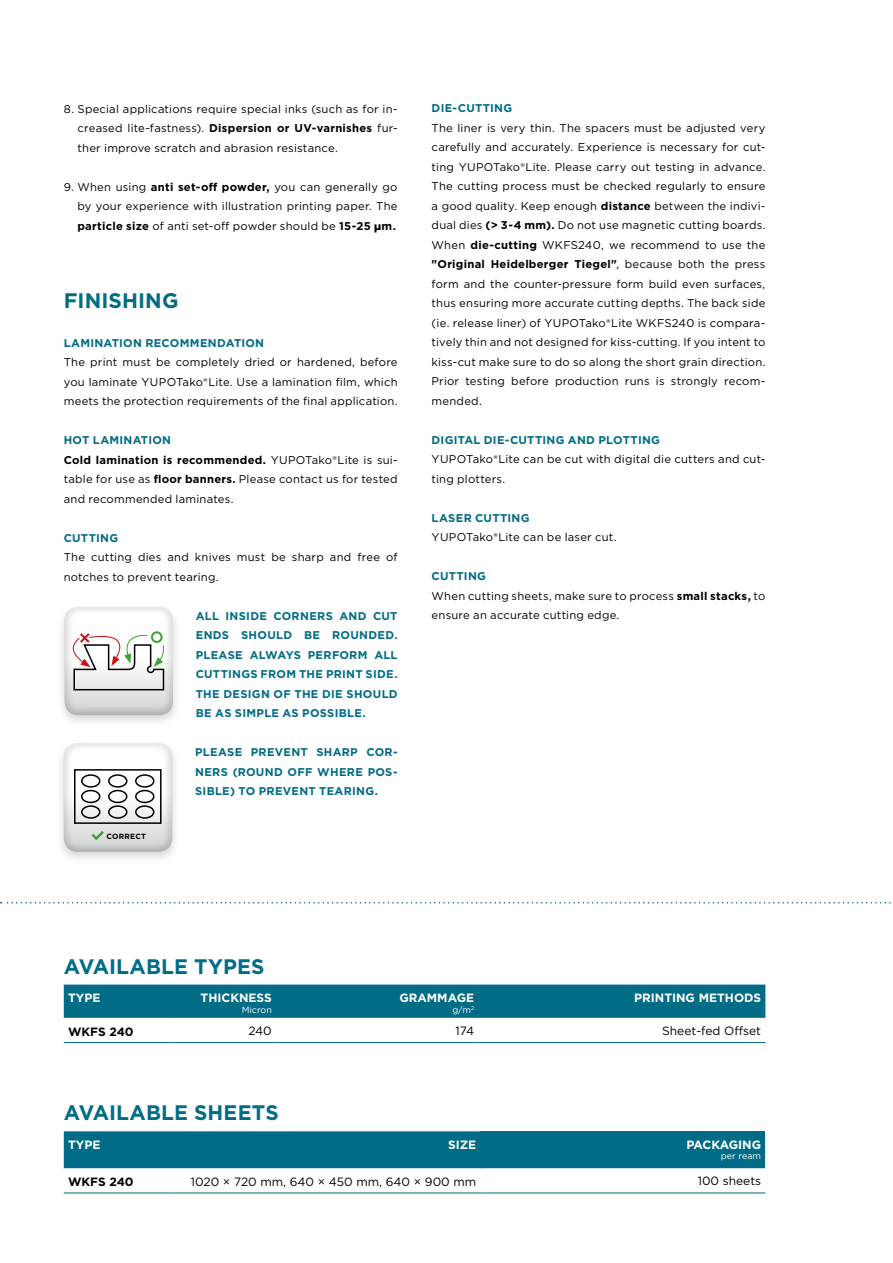
<style>
.page{position:relative;width:893px;height:1263px;background:#fff}
.page>*{position:absolute;margin:0;border:0;box-sizing:border-box;transform-origin:0 0}
.t1{font:700 21px "Gotham";letter-spacing:.005em;color:#006c86}
.t2{font:12px "Gotham";color:#000}
.t3{font:700 12px "Gotham";color:#fff}
.t4{font:700 12px "Gotham";color:#000}
.t5{font:11.25px/19.5px "Gotham";letter-spacing:.02em;color:#000;text-align:justify}
.t6{font:700 11.25px/19.5px "Gotham";letter-spacing:.025em;color:#006c86;text-align:justify}
.t7{font:9px "Gotham";color:#fff}
.t8{font:700 7.5px "Gotham";letter-spacing:.035em;color:#000}
.s1{font-weight:700}
.s2{font-family:"Gill Sans";font-weight:700}
.s3{font-weight:700;color:#006c86}
.s4{font-family:"Myriad Pro"}
</style>
<div class="page">
<div style="left:56px;top:739px;width:124px;height:125px;background:#000;opacity:.15"></div>
<div style="left:53px;top:734px;width:129px;height:120px;background:#000;opacity:.5"></div>
<svg style="left:73px;top:768px;width:89px;height:74px"></svg>
<div style="left:57px;top:603px;width:124px;height:124px;background:#000;opacity:.15"></div>
<div style="left:54px;top:598px;width:129px;height:119px;background:#000;opacity:.5"></div>
<svg style="left:63px;top:629px;width:102px;height:62px"></svg>
<div style="left:64px;top:984px;width:701px;height:34px;background:#006c86"></div>
<hr style="left:64px;top:1042px;width:107px;height:1px;background:#006c86">
<hr style="left:171px;top:1042px;width:105px;height:1px;background:#006c86">
<hr style="left:276px;top:1042px;width:202px;height:1px;background:#006c86">
<hr style="left:478px;top:1042px;width:287px;height:1px;background:#006c86">
<div style="left:64px;top:1131px;width:416px;height:37px;background:#006c86"></div>
<div style="left:480px;top:1131px;width:285px;height:38px;background:#006c86"></div>
<hr style="left:480px;top:1168px;width:285px;height:2px;background:#fff">
<hr style="left:64px;top:1192px;width:107px;height:1px;background:#006c86">
<hr style="left:171px;top:1192px;width:309px;height:1px;background:#006c86">
<hr style="left:480px;top:1192px;width:285px;height:1px;background:#006c86">
<svg style="left:1px;top:902px;width:890px;height:1px"></svg>
<p class="t5" style="left:78px;top:99px;width:322px;text-indent:-14px">8. Special applications require special inks (such as for in&shy;creased lite-fastness). <span class="s1">Dispersion or UV-varnishes</span> fur&shy;ther improve scratch and abrasion resistance.</p>
<p class="t5" style="left:77px;top:177px;width:322px;text-indent:-14px">9. When using <span class="s1">anti set-off powder,</span> you can generally go by your experience with illustration printing paper. The <span class="s1">particle size</span> of anti set-off powder should be <span class="s1">15-25</span> <span class="s2">µ</span><span class="s1">m.</span></p>
<h1 class="t1" style="left:64px;top:286px;width:116px">FINISHING</h1>
<p class="t6" style="left:64px;top:333px;width:202px">LAMINATION RECOMMENDATION</p>
<p class="t5" style="left:64px;top:352px;width:335px">The print must be completely dried or hardened, before you laminate YUPOTako®Lite. Use a lamination film, which meets the protection requirements of the final application.</p>
<p class="t5" style="left:64px;top:430px;width:335px;text-align:left"><span class="s3">HOT LAMINATION<br></span><span class="s1">Cold lamination is recommended.</span> YUPOTako®Lite is sui&shy;table for use as <span class="s1">floor banners.</span> Please contact us for tested and recommended laminates.</p>
<p class="t6" style="left:64px;top:528px;width:56px">CUTTING</p>
<p class="t5" style="left:64px;top:547px;width:335px">The cutting dies and knives must be sharp and free of notches to prevent tearing.</p>
<p class="t6" style="left:196px;top:606px;width:203px">ALL INSIDE CORNERS AND CUT ENDS SHOULD BE ROUNDED.<br>PLEASE ALWAYS PERFORM ALL CUTTINGS FROM THE PRINT SIDE.<br>THE DESIGN OF THE DIE SHOULD BE AS SIMPLE AS POSSIBLE.</p>
<p class="t6" style="left:195px;top:742px;width:204px">PLEASE PREVENT SHARP COR-NERS (ROUND OFF WHERE POS-SIBLE) TO PREVENT TEARING.</p>
<p class="t8" style="left:107px;top:831px;width:41px">CORRECT</p>
<p class="t6" style="left:432px;top:99px;width:82px">DIE-CUTTING</p>
<p class="t5" style="left:432px;top:118px;width:335px">The liner is very thin. The spacers must be adjusted very carefully and accurately. Experience is necessary for cut&shy;ting YUPOTako®Lite. Please carry out testing in advance.<br>The cutting process must be checked regularly to ensure a good quality. Keep enough <span class="s1">distance</span> between the indivi&shy;dual dies <span class="s1">(&gt; 3-4 mm).</span> Do not use magnetic cutting boards.<br>When <span class="s1">die-cutting</span> WKFS240, we recommend to use the <span class="s1">"Original Heidelberger Tiegel"</span><span class="s4">,</span> because both the press form and the counter-pressure form build even surfaces, thus ensuring more accurate cutting depths. The back side (ie. release liner) of YUPOTako®Lite WKFS240 is compara&shy;tively thin and not designed for kiss-cutting. If you intent to kiss-cut make sure to do so along the short grain direction.<br>Prior testing before production runs is strongly recom&shy;mended.</p>
<p class="t6" style="left:432px;top:430px;width:230px">DIGITAL DIE-CUTTING AND PLOTTING</p>
<p class="t5" style="left:432px;top:449px;width:335px">YUPOTako®Lite can be cut with digital die cutters and cut&shy;ting plotters.</p>
<p class="t6" style="left:432px;top:508px;width:99px">LASER CUTTING</p>
<p class="t5" style="left:432px;top:527px;width:186px">YUPOTako®Lite can be laser cut.</p>
<p class="t5" style="left:432px;top:566px;width:335px;text-align:left"><span class="s3">CUTTING<br></span>When cutting sheets, make sure to process <span class="s1">small stacks,</span> to ensure an accurate cutting edge.</p>
<h1 class="t1" style="left:64px;top:953px;width:202px">AVAILABLE TYPES</h1>
<p class="t3" style="left:68px;top:989px;width:34px">TYPE</p>
<p class="t3" style="left:201px;top:989px;width:73px">THICKNESS</p>
<p class="t7" style="left:242px;top:1003px;width:32px">Micron</p>
<p class="t3" style="left:399px;top:989px;width:76px">GRAMMAGE</p>
<p class="t7" style="left:452px;top:1003px;width:23px">g/m<sup>2</sup></p>
<p class="t3" style="left:634px;top:989px;width:128px">PRINTING METHODS</p>
<p class="t4" style="left:68px;top:1024px;width:67px">WKFS 240</p>
<p class="t2" style="left:248px;top:1023px;width:25px">240</p>
<p class="t2" style="left:456px;top:1023px;width:20px">174</p>
<p class="t2" style="left:662px;top:1023px;width:100px">Sheet-fed Offset</p>
<h1 class="t1" style="left:64px;top:1098px;width:216px">AVAILABLE SHEETS</h1>
<p class="t3" style="left:68px;top:1136px;width:34px">TYPE</p>
<p class="t3" style="left:448px;top:1136px;width:30px">SIZE</p>
<p class="t3" style="left:686px;top:1136px;width:76px">PACKAGING</p>
<p class="t7" style="left:721px;top:1150px;width:42px">per ream</p>
<p class="t4" style="left:68px;top:1174px;width:67px">WKFS 240</p>
<p class="t2" style="left:191px;top:1174px;width:287px">1020 × 720 mm, 640 × 450 mm, 640 × 900 mm</p>
<p class="t2" style="left:698px;top:1172px;width:65px">100 sheets</p>
</div>
